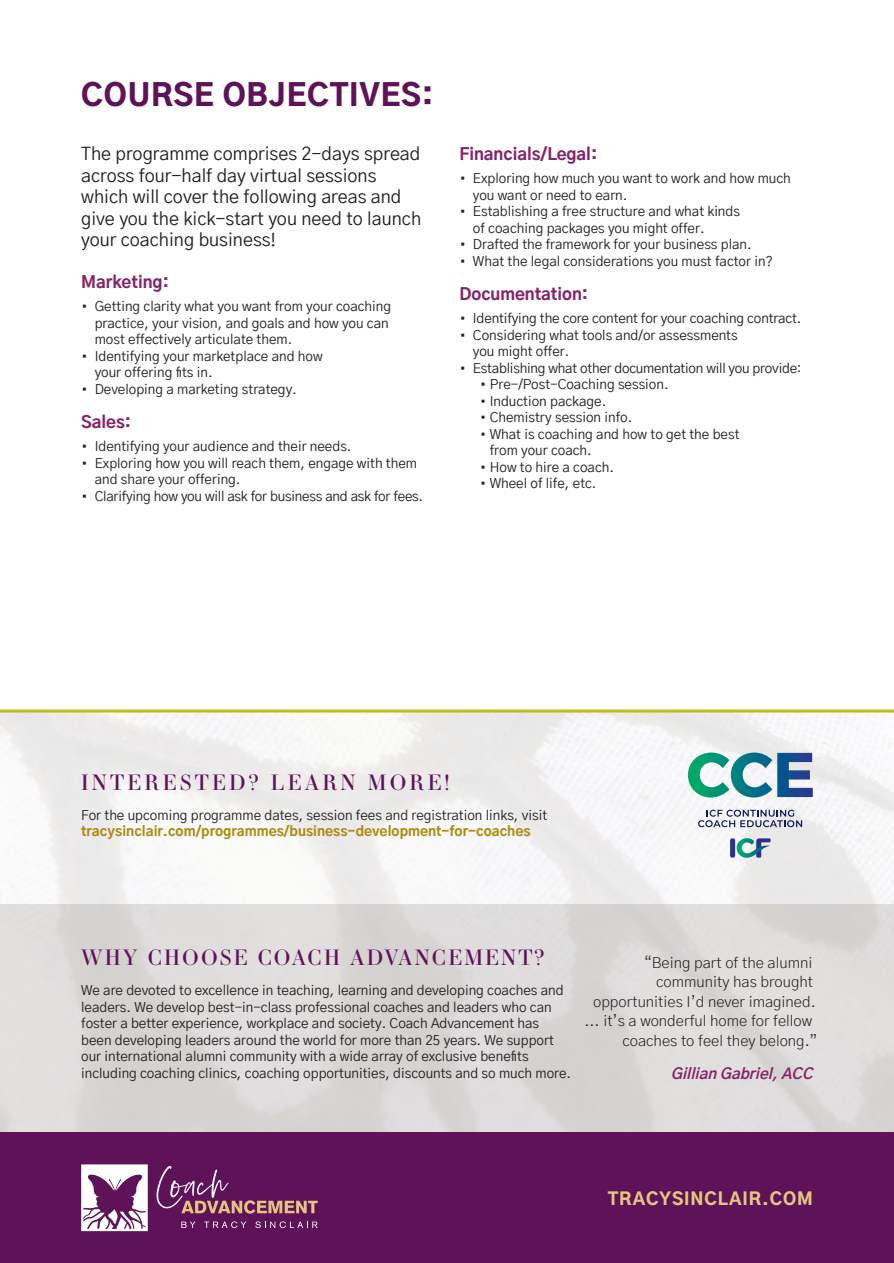
<style>
.page{position:relative;width:894px;height:1263px;background:#fff}
.page>*{position:absolute;margin:0;border:0;box-sizing:border-box;transform-origin:0 0}
.t1{font:900 30px "Gothic A1";letter-spacing:.025em;color:#5e1258}
.t2{font:21px "Essonnes Display";letter-spacing:.1em;color:#5e1258}
.t3{font:21px "Essonnes Display";letter-spacing:.15em;color:#5e1258}
.t4{font:18px/21.6px "Gothic A1";color:#231f20}
.t5{font:900 17.1px "Gothic A1";letter-spacing:.05em;color:#e4c580}
.t6{font:800 16.5px "Gothic A1";color:#862466}
.t7{font:300 15px "Gothic A1";color:#231f20}
.t8{font:italic 700 15px "Gothic A1";color:#862466}
.t9{font:13.5px/16.5px "Gothic A1";color:#231f20}
.s1{font-weight:800;color:#af890f}
</style>
<div class="page">
<img style="left:0;top:712px;width:893px;height:192px">
<div style="left:0;top:904px;width:893px;height:239px;background:#dfdcdc"></div>
<hr style="left:0;top:709px;width:893px;height:3px;background:#c1bd17">
<div style="left:0;top:1132px;width:893px;height:131px;background:#5e1258"></div>
<svg style="left:181px;top:1221px;width:14px;height:6px"></svg>
<svg style="left:204px;top:1221px;width:42px;height:7px"></svg>
<svg style="left:255px;top:1221px;width:62px;height:7px"></svg>
<svg style="left:81px;top:1164px;width:67px;height:67px"></svg>
<svg style="left:156px;top:1166px;width:161px;height:47px"></svg>
<svg style="left:697px;top:809px;width:104px;height:18px"></svg>
<svg style="left:687px;top:752px;width:125px;height:45px"></svg>
<svg style="left:729px;top:838px;width:5px;height:19px"></svg>
<svg style="left:736px;top:838px;width:34px;height:20px"></svg>
<p class="t1" style="left:81px;top:69px;width:353px">COURSE OBJECTIVES:</p>
<p class="t4" style="left:81px;top:142px;width:341px">The programme comprises 2-days spread across four-half day virtual sessions which will cover the following areas and give you the kick-start you need to launch your coaching business!</p>
<p class="t6" style="left:81px;top:268px;width:89px">Marketing:</p>
<p class="t9" style="left:95px;top:297px;width:298px;text-indent:-14px">• Getting clarity what you want from your coaching practice, your vision, and goals and how you can most effectively articulate them.</p>
<p class="t9" style="left:95px;top:347px;width:229px;text-indent:-14px">• Identifying your marketplace and how your offering fits in.</p>
<p class="t9" style="left:81px;top:380px;width:217px">• Developing a marketing strategy.</p>
<p class="t6" style="left:81px;top:408px;width:51px">Sales:</p>
<p class="t9" style="left:81px;top:438px;width:272px">• Identifying your audience and their needs.</p>
<p class="t9" style="left:95px;top:454px;width:324px;text-indent:-14px">• Exploring how you will reach them, engage with them and share your offering.</p>
<p class="t9" style="left:81px;top:487px;width:343px">• Clarifying how you will ask for business and ask for fees.</p>
<p class="t6" style="left:459px;top:140px;width:139px">Financials/Legal:</p>
<p class="t9" style="left:472px;top:169px;width:319px;text-indent:-14px">• Exploring how much you want to work and how much you want or need to earn.</p>
<p class="t9" style="left:472px;top:202px;width:268px;text-indent:-13px">• Establishing a free structure and what kinds of coaching packages you might offer.</p>
<p class="t9" style="left:459px;top:235px;width:294px">• Drafted the framework for your business plan.</p>
<p class="t9" style="left:459px;top:252px;width:315px">• What the legal considerations you must factor in?</p>
<p class="t6" style="left:459px;top:280px;width:130px">Documentation:</p>
<p class="t9" style="left:459px;top:310px;width:343px">• Identifying the core content for your coaching contract.</p>
<p class="t9" style="left:472px;top:326px;width:266px;text-indent:-13px">• Considering what tools and/or assessments you might offer.</p>
<p class="t9" style="left:459px;top:359px;width:343px">• Establishing what other documentation will you provide:</p>
<p class="t9" style="left:479px;top:376px;width:190px">• Pre-/Post-Coaching session.</p>
<p class="t9" style="left:479px;top:392px;width:128px">• Induction package.</p>
<p class="t9" style="left:479px;top:409px;width:154px">• Chemistry session info.</p>
<p class="t9" style="left:489px;top:425px;width:251px;text-indent:-10px">• What is coaching and how to get the best from your coach.</p>
<p class="t9" style="left:479px;top:458px;width:136px">• How to hire a coach.</p>
<p class="t9" style="left:479px;top:475px;width:118px">• Wheel of life, etc.</p>
<p class="t3" style="left:81px;top:767px;width:369px">INTERESTED? LEARN MORE!</p>
<p class="t9" style="left:81px;top:806px;width:467px">For the upcoming programme dates, session fees and registration links, visit <span class="s1">tracysinclair.com/programmes/business-development-for-coaches</span></p>
<p class="t2" style="left:81px;top:943px;width:465px">WHY CHOOSE COACH ADVANCEMENT?</p>
<p class="t9" style="left:81px;top:981px;width:491px">We are devoted to excellence in teaching, learning and developing coaches and leaders. We develop best-in-class professional coaches and leaders who can foster a better experience, workplace and society. Coach Advancement has been developing leaders around the world for more than 25 years. We support our international alumni community with a wide array of exclusive benefits including coaching clinics, coaching opportunities, discounts and so much more.</p>
<p class="t7" style="left:644px;top:951px;width:169px">“Being part of the alumni</p>
<p class="t7" style="left:656px;top:970px;width:158px">community has brought</p>
<p class="t7" style="left:593px;top:990px;width:224px">opportunities I’d never imagined.</p>
<p class="t7" style="left:584px;top:1009px;width:229px">... it’s a wonderful home for fellow</p>
<p class="t7" style="left:622px;top:1029px;width:196px">coaches to feel they belong.”</p>
<p class="t8" style="left:670px;top:1061px;width:148px">GillianGabriel,ACC</p>
<p class="t5" style="left:607px;top:1184px;width:206px">TRACYSINCLAIR.COM</p>
</div>
